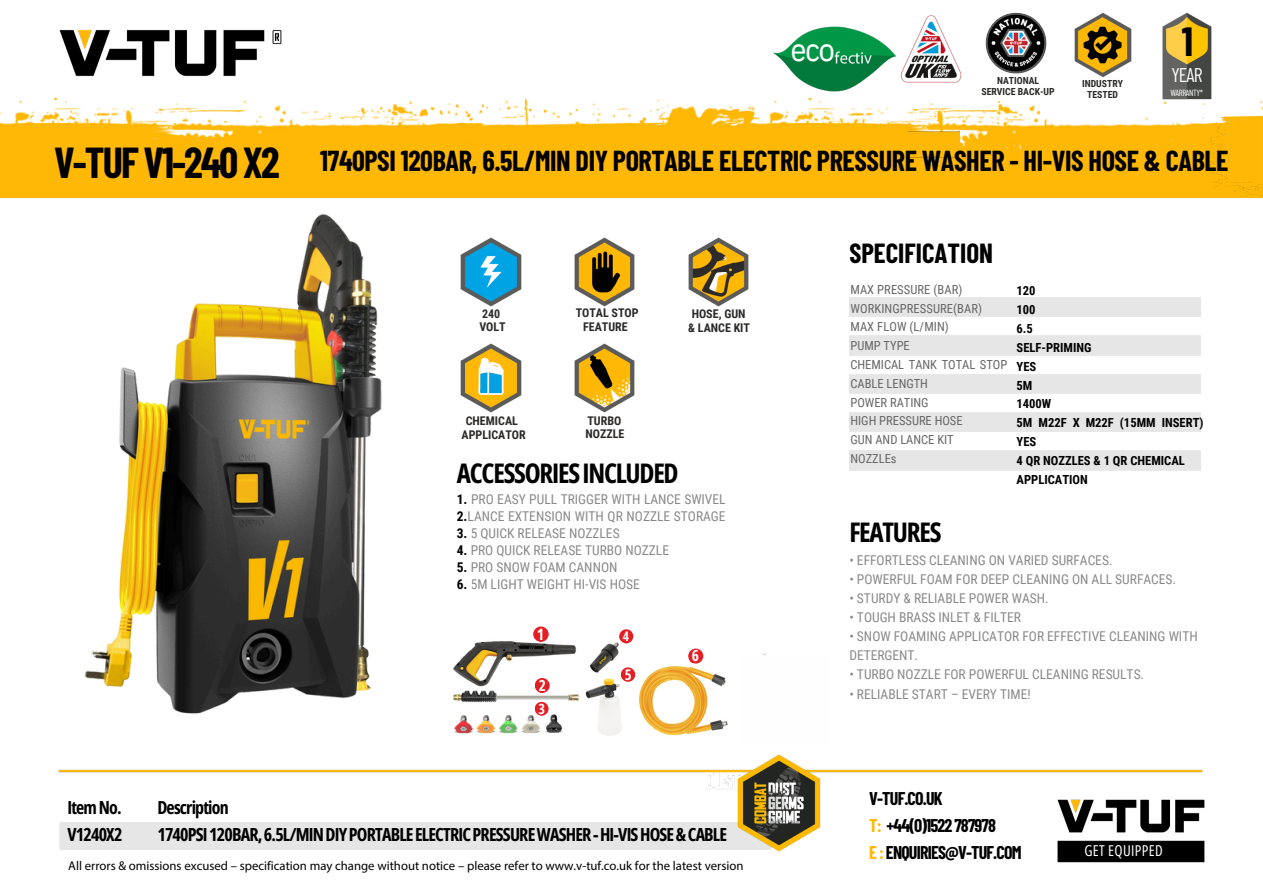
<style>
.page{position:relative;width:1263px;height:894px;background:#fff}
.page>*{position:absolute;margin:0;border:0;box-sizing:border-box;transform-origin:0 0}
.t1{font:700 42.3px "Barlow Condensed";letter-spacing:-.045em;color:#000}
.t2{font:700 39.75px "Barlow Condensed";color:#000}
.t3{font:31.65px "IBM Plex Sans Cond";color:#fff}
.t4{font:700 28.2px "Barlow Condensed";letter-spacing:-.015em;color:#000}
.t5{font:700 27px "Open Sans Condensed";letter-spacing:-.045em;color:#000}
.t6{font:700 27px "Barlow Condensed";color:#000}
.t7{font:19.8px "Barlow Condensed";color:#fefefe}
.t8{font:700 18px/27px "Open Sans Condensed";letter-spacing:-.045em;color:#000}
.t9{font:700 18px/27px "Barlow Condensed";letter-spacing:-.045em;color:#000}
.t10{font:700 15.75px "Open Sans Condensed";color:#fff}
.t11{font:700 15.3px "Open Sans Condensed";color:#fff}
.t12{font:15px "Open Sans Condensed";letter-spacing:.025em;color:#fff}
.t13{font:700 14.7px "Open Sans Condensed";color:#fff}
.t14{font:700 14.1px "Open Sans Condensed";color:#fff}
.t15{font:13.5px/16.8px "Roboto Condensed";color:#898989}
.t16{font:700 13.2px "Open Sans Condensed";color:#fff}
.t17{font:12.75px "Myriad Pro";color:#000}
.t18{font:700 12.6px/18.9px "Roboto Condensed";color:#000}
.t19{font:12.45px/18.8px "Roboto Condensed";color:#666}
.t20{font:700 12px/13.5px "Roboto Condensed";color:#2b2a29}
.t21{font:700 9.75px/11.2px "Roboto Condensed";color:#2b2a29;text-align:center}
.t22{font:9px "Barlow Condensed";letter-spacing:-.045em;color:#fefefe}
.t23{font:700 5.85px "Open Sans Condensed";color:#fff}
.s1{font-weight:700;color:#000}
.s2{color:#ffb805}
.s3{color:#fbba00}
</style>
<div class="page">
<img style="left:1057px;top:799px;width:148px;height:64px">
<img style="left:0;top:98px;width:1263px;height:99px">
<img style="left:59px;top:29px;width:223px;height:48px">
<img style="left:909px;top:132px;width:50px;height:25px">
<img style="left:1074px;top:13px;width:58px;height:64px">
<img style="left:571px;top:769px;width:632px;height:21px">
<img style="left:1195px;top:106px;width:68px;height:92px">
<img style="left:985px;top:13px;width:62px;height:61px;border-radius:50%">
<img style="left:1155px;top:13px;width:63px;height:93px">
<img style="left:571px;top:640px;width:55px;height:96px">
<img style="left:632px;top:652px;width:134px;height:84px">
<img style="left:574px;top:237px;width:61px;height:70px">
<img style="left:574px;top:343px;width:61px;height:70px">
<div style="left:689px;top:654px;width:8px;height:9px;background:#e84d52;border-radius:50%"></div>
<img style="left:688px;top:237px;width:61px;height:70px">
<img style="left:764px;top:26px;width:141px;height:73px">
<img style="left:893px;top:15px;width:69px;height:75px">
<img style="left:731px;top:754px;width:96px;height:98px">
<img style="left:0;top:161px;width:571px;height:612px">
<div style="left:16px;top:210px;width:172px;height:112px;background:#fff"></div>
<div style="left:741px;top:655px;width:87px;height:91px;background:#fefefe"></div>
<div style="left:621px;top:667px;width:14px;height:14px;background:#e31e24;border-radius:50%"></div>
<div style="left:533px;top:626px;width:16px;height:15px;background:#e31e24;border-radius:50%"></div>
<div style="left:535px;top:677px;width:15px;height:15px;background:#e31e24;border-radius:50%"></div>
<div style="left:535px;top:701px;width:14px;height:14px;background:#e31e24;border-radius:50%"></div>
<div style="left:619px;top:629px;width:14px;height:14px;background:#e31e24;border-radius:50%"></div>
<div style="left:688px;top:648px;width:15px;height:15px;background:#e31e24;border-radius:50%"></div>
<p class="t3" style="left:791px;top:29px;width:45px">eco</p>
<p class="t21" style="left:981px;top:75px;width:75px">NATIONAL<br>SERVICE BACK-UP</p>
<p class="t21" style="left:1082px;top:78px;width:42px">INDUSTRY<br>TESTED</p>
<p class="t2" style="left:1182px;top:17px;width:13px">1</p>
<p class="t7" style="left:1171px;top:63px;width:33px">YEAR</p>
<p class="t22" style="left:1170px;top:87px;width:34px">WARRANTY*</p>
<p class="t1" style="left:54px;top:136px;width:227px">V-TUFV1-240X2</p>
<p class="t4" style="left:320px;top:142px;width:910px">1740PSI 120BAR, 6.5L/MIN DIY PORTABLE ELECTRIC PRESSURE WASHER - HI-VIS HOSE &amp; CABLE</p>
<p class="t20" style="left:479px;top:306px;width:28px">240<br>VOLT</p>
<p class="t20" style="left:466px;top:413px;width:54px">CHEMICAL</p>
<p class="t20" style="left:462px;top:428px;width:66px">APPLICATOR</p>
<p class="t20" style="left:576px;top:306px;width:64px;text-align:center">TOTAL STOP<br>FEATURE</p>
<p class="t20" style="left:692px;top:306px;width:55px">HOSE, GUN</p>
<h4 class="t20" style="left:688px;top:320px;width:63px">&amp; LANCE KIT</h4>
<p class="t20" style="left:585px;top:413px;width:40px">TURBO<br>NOZZLE</p>
<p class="t5" style="left:457px;top:453px;width:223px">ACCESSORIESINCLUDED</p>
<p class="t15" style="left:457px;top:491px;width:270px"><span class="s1">1.</span> PRO EASY PULL TRIGGER WITH LANCE SWIVEL<br><span class="s1">2.</span>LANCE EXTENSION WITH QR NOZZLE STORAGE</p>
<p class="t15" style="left:457px;top:524px;width:164px"><span class="s1">3.</span> 5 QUICK RELEASE NOZZLES</p>
<p class="t15" style="left:457px;top:541px;width:214px"><span class="s1">4.</span> PRO QUICK RELEASE TURBO NOZZLE</p>
<p class="t15" style="left:457px;top:558px;width:162px"><span class="s1">5.</span> PRO SNOW FOAM CANNON</p>
<p class="t15" style="left:457px;top:575px;width:184px"><span class="s1">6.</span> 5M LIGHT WEIGHT HI-VIS HOSE</p>
<h6 class="t10" style="left:537px;top:622px;width:9px">1</h6>
<h5 class="t11" style="left:539px;top:674px;width:9px">2</h5>
<h5 class="t14" style="left:539px;top:698px;width:8px">3</h5>
<p class="t23" style="left:540px;top:683px;width:4px">2</p>
<p class="t23" style="left:540px;top:704px;width:4px">3</p>
<p class="t16" style="left:623px;top:626px;width:8px">4</p>
<p class="t23" style="left:622px;top:632px;width:4px">4</p>
<p class="t13" style="left:625px;top:664px;width:8px">5</p>
<p class="t11" style="left:692px;top:644px;width:9px">6</p>
<p class="t23" style="left:692px;top:654px;width:4px">6</p>
<p class="t6" style="left:849px;top:236px;width:145px">SPECIFICATION</p>
<p class="t19" style="left:850px;top:280px;width:133px">MAX PRESSURE (BAR)<br>WORKINGPRESSURE(BAR)<br>MAX FLOW (L/MIN)</p>
<p class="t19" style="left:850px;top:336px;width:61px">PUMP TYPE</p>
<p class="t19" style="left:850px;top:355px;width:158px">CHEMICAL TANK TOTAL STOP<br>CABLE LENGTH</p>
<p class="t19" style="left:850px;top:393px;width:80px">POWER RATING</p>
<p class="t19" style="left:850px;top:411px;width:114px">HIGH PRESSURE HOSE</p>
<p class="t19" style="left:850px;top:430px;width:105px">GUN AND LANCE KIT</p>
<p class="t19" style="left:850px;top:449px;width:48px">NOZZLEs</p>
<p class="t18" style="left:1017px;top:281px;width:21px">120</p>
<p class="t18" style="left:1017px;top:300px;width:21px">100</p>
<p class="t18" style="left:1017px;top:319px;width:18px">6.5</p>
<p class="t18" style="left:1017px;top:338px;width:76px">SELF-PRIMING</p>
<p class="t18" style="left:1017px;top:357px;width:21px">YES</p>
<p class="t18" style="left:1017px;top:376px;width:17px">5M</p>
<p class="t18" style="left:1017px;top:394px;width:36px">1400W</p>
<p class="t18" style="left:1017px;top:413px;width:188px">5M M22F X M22F (15MM INSERT)<br>YES</p>
<p class="t18" style="left:1017px;top:451px;width:170px">4 QR NOZZLES &amp; 1 QR CHEMICAL<br>APPLICATION</p>
<p class="t5" style="left:849px;top:513px;width:94px">FEATURES</p>
<p class="t15" style="left:849px;top:551px;width:265px">• EFFORTLESS CLEANING ON VARIED SURFACES.</p>
<p class="t15" style="left:849px;top:570px;width:328px">• POWERFUL FOAM FOR DEEP CLEANING ON ALL SURFACES.</p>
<p class="t15" style="left:849px;top:589px;width:201px">• STURDY &amp; RELIABLE POWER WASH.</p>
<p class="t15" style="left:849px;top:609px;width:173px">• TOUGH BRASS INLET &amp; FILTER</p>
<p class="t15" style="left:849px;top:626px;width:350px;line-height:19.2px">• SNOW FOAMING APPLICATOR FOR EFFECTIVE CLEANING WITH<br>DETERGENT.</p>
<p class="t15" style="left:849px;top:666px;width:296px">• TURBO NOZZLE FOR POWERFUL CLEANING RESULTS.</p>
<p class="t15" style="left:849px;top:685px;width:183px">• RELIABLE START – EVERY TIME!</p>
<p class="t8" style="left:67px;top:793px;width:57px">ItemNo.<br>V1240X2</p>
<p class="t8" style="left:157px;top:793px;width:571px">Description<br>1740PSI120BAR,6.5L/MINDIYPORTABLEELECTRICPRESSUREWASHER-HI-VISHOSE&amp;CABLE</p>
<h3 class="t9" style="left:869px;top:784px;width:154px">V-TUF.CO.UK<br><span class="s2">T:</span> +44(0)1522787978<br><span class="s2">E</span><span class="s3">:</span>ENQUIRIES@V-TUF.COM</h3>
<p class="t17" style="left:68px;top:860px;width:677px">All errors &amp; omissions excused – specification may change without notice – please refer to www.v-tuf.co.uk for the latest version</p>
<p class="t12" style="left:1084px;top:839px;width:80px">GET EQUIPPED</p>
</div>
